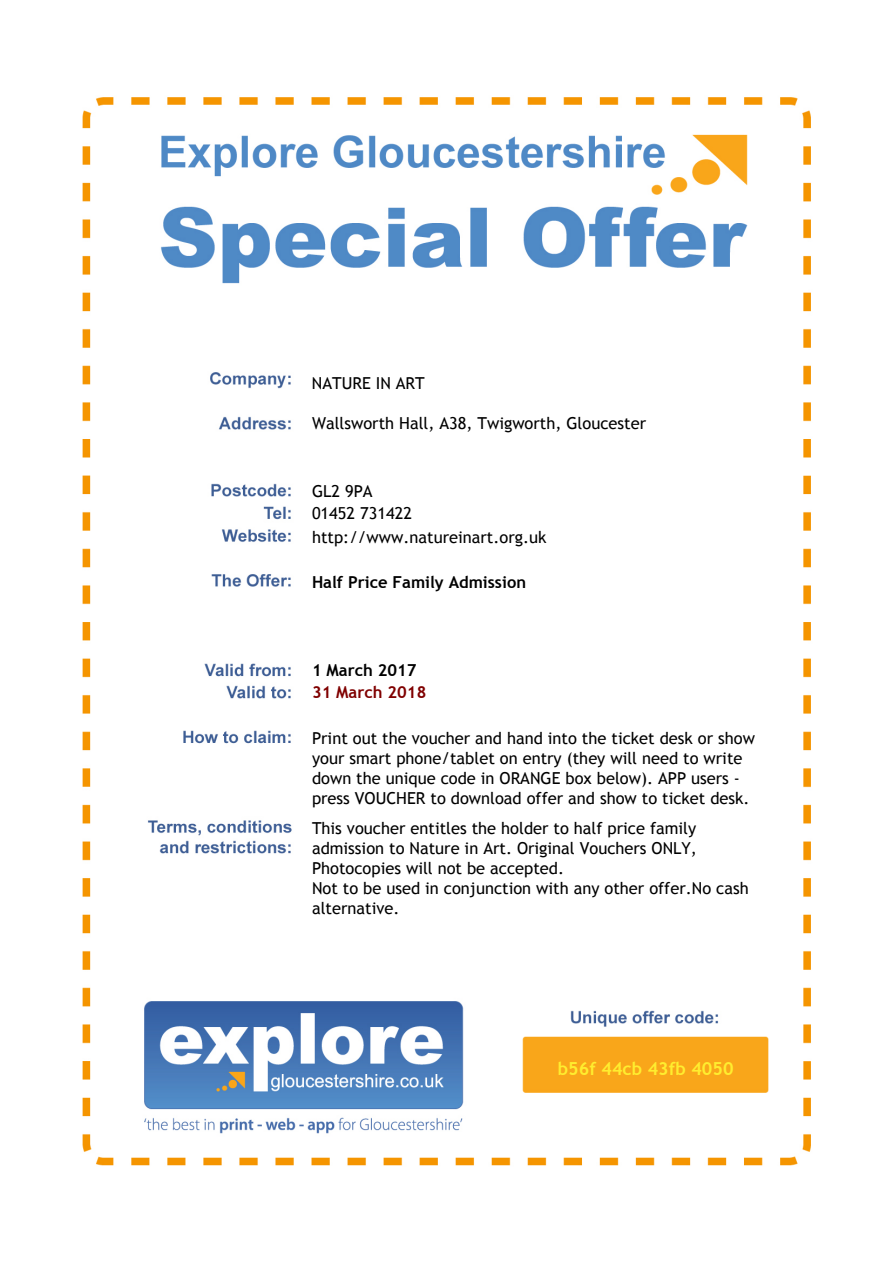
<style>
.page{position:relative;width:893px;height:1263px;background:#fff}
.page>*{position:absolute;margin:0;border:0;box-sizing:border-box;transform-origin:0 0}
.t1{font:700 18px "Trebuchet MS";color:#ffed2f}
.t2{font:16.5px/20px "Trebuchet MS";color:#000}
.t3{font:700 16.5px "Trebuchet MS";color:#000}
.t4{font:700 16.5px "Trebuchet MS";color:#800000}
</style>
<div class="page">
<img style="left:82px;top:97px;width:729px;height:1069px">
<p class="t2" style="left:312px;top:373px;width:114px">NATURE IN ART</p>
<p class="t2" style="left:312px;top:413px;width:336px">Wallsworth Hall, A38, Twigworth, Gloucester</p>
<p class="t2" style="left:312px;top:481px;width:102px;line-height:21.6px">GL2 9PA<br>01452 731422</p>
<p class="t2" style="left:312px;top:527px;width:236px">http://www.natureinart.org.uk</p>
<p class="t3" style="left:312px;top:571px;width:216px">Half Price Family Admission</p>
<p class="t3" style="left:312px;top:660px;width:106px">1 March 2017</p>
<p class="t4" style="left:312px;top:682px;width:116px">31 March 2018</p>
<p class="t2" style="left:312px;top:729px;width:444px">Print out the voucher and hand into the ticket desk or show your smart phone/tablet on entry (they will need to write down the unique code in ORANGE box below). APP users - press VOUCHER to download offer and show to ticket desk.</p>
<p class="t2" style="left:312px;top:818px;width:438px">This voucher entitles the holder to half price family admission to Nature in Art. Original Vouchers ONLY, Photocopies will not be accepted.<br>Not to be used in conjunction with any other offer.No cash alternative.</p>
<p class="t1" style="left:558px;top:1057px;width:177px">b56f 44cb 43fb 4050</p>
</div>
